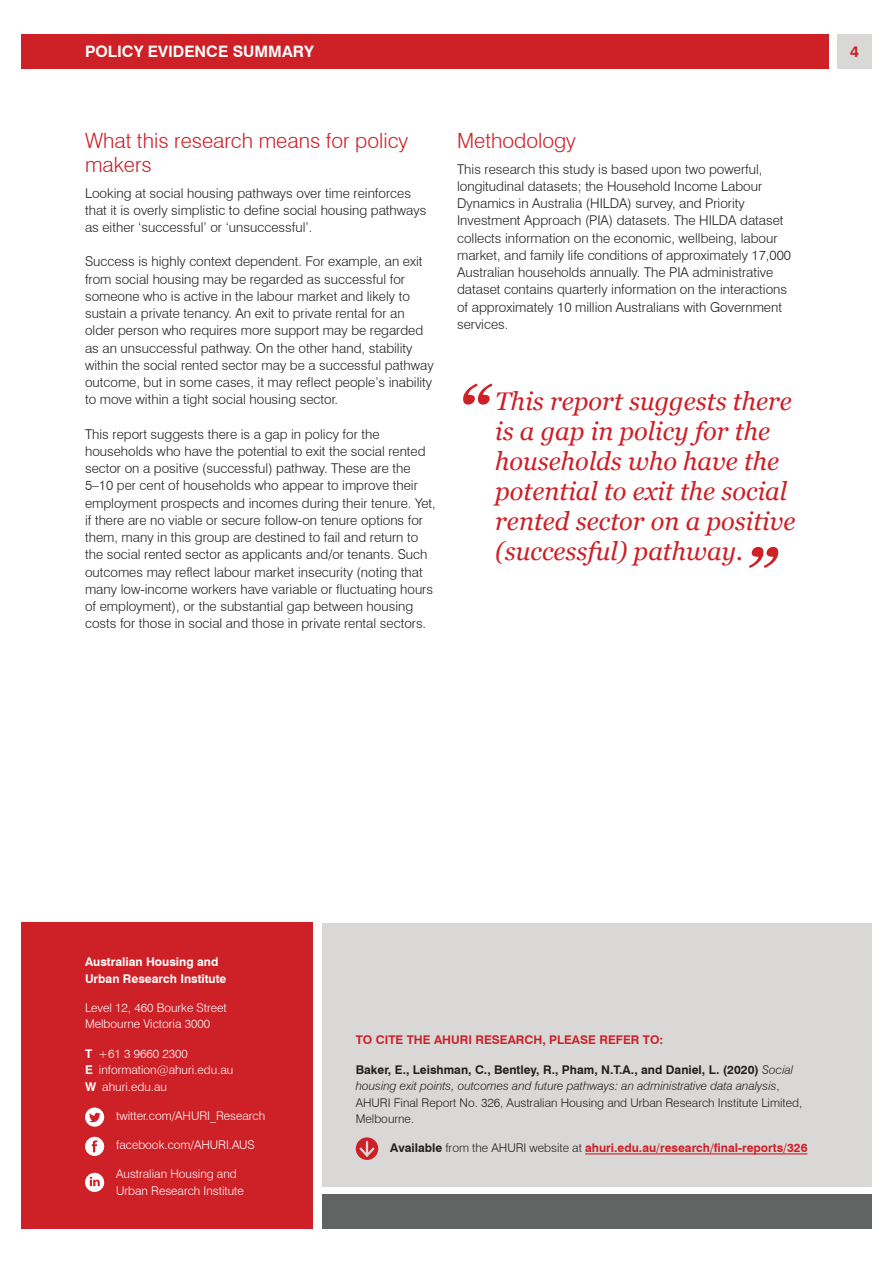
<style>
.page{position:relative;width:893px;height:1263px;background:#fff}
.page>*{position:absolute;margin:0;border:0;box-sizing:border-box;transform-origin:0 0}
.pullquote{font:italic 700 61.5px "Georgia";color:#cd2027}
.pullquote-2{font:italic 25.5px/30px "Georgia";color:#cd2027}
.subheading1{font:300 21px/24px "Swiss 721 BT";color:#cd2027}
.t1{font:700 15.75px "Swiss 721 BT";color:#fff}
.t2{font:700 15.75px "Swiss 721 BT";color:#cd2027}
.body{font:300 13.5px/17.2px "Swiss 721 BT";color:#231f20}
.t3{font:300 12px/16.5px "Swiss 721 BT";color:#231f20}
.t4{font:300 12px/16.5px "Swiss 721 BT";color:#fff}
.t5{font:700 12px "Swiss 721 BT";color:#cd2027}
.t6{font:700 12px/16.5px "Swiss 721 BT";color:#fff}
.s1{font-weight:700}
.s2{font-style:italic}
.s3{color:#231f20}
.s4{font-weight:300;color:#231f20}
</style>
<div class="page">
<div style="left:21px;top:34px;width:808px;height:34px;background:#cd2027"></div>
<div style="left:838px;top:34px;width:34px;height:34px;background:#d9d8d7"></div>
<div style="left:322px;top:923px;width:550px;height:263px;background:#d9d8d7"></div>
<div style="left:322px;top:1195px;width:550px;height:34px;background:#626464"></div>
<div style="left:21px;top:923px;width:292px;height:306px;background:#cd2027"></div>
<svg style="left:85px;top:1107px;width:19px;height:20px"></svg>
<svg style="left:89px;top:1113px;width:12px;height:9px"></svg>
<div style="left:85px;top:1137px;width:19px;height:19px;background:#fff;border-radius:50%"></div>
<svg style="left:92px;top:1140px;width:5px;height:12px"></svg>
<svg style="left:85px;top:1173px;width:19px;height:19px"></svg>
<svg style="left:90px;top:1177px;width:10px;height:9px"></svg>
<hr style="left:585px;top:1153px;width:222px;height:1px;background:#cd2027">
<svg style="left:356px;top:1137px;width:22px;height:23px"></svg>
<svg style="left:357px;top:1142px;width:20px;height:17px"></svg>
<p class="t1" style="left:85px;top:40px;width:230px">POLICY EVIDENCE SUMMARY</p>
<p class="t2" style="left:850px;top:40px;width:10px">4</p>
<p class="subheading1" style="left:85px;top:128px;width:325px">What this research means for policy makers</p>
<p class="body" style="left:85px;top:184px;width:343px">Looking at social housing pathways over time reinforces that it is overly simplistic to define social housing pathways as either ‘successful’ or ‘unsuccessful’.</p>
<p class="body" style="left:85px;top:253px;width:350px">Success is highly context dependent. For example, an exit from social housing may be regarded as successful for someone who is active in the labour market and likely to sustain a private tenancy. An exit to private rental for an older person who requires more support may be regarded as an unsuccessful pathway. On the other hand, stability within the social rented sector may be a successful pathway outcome, but in some cases, it may reflect people’s inability to move within a tight social housing sector.</p>
<p class="body" style="left:85px;top:425px;width:352px">This report suggests there is a gap in policy for the households who have the potential to exit the social rented sector on a positive (successful) pathway. These are the 5–10 per cent of households who appear to improve their employment prospects and incomes during their tenure. Yet, if there are no viable or secure follow-on tenure options for them, many in this group are destined to fail and return to the social rented sector as applicants and/or tenants. Such outcomes may reflect labour market insecurity (noting that many low-income workers have variable or fluctuating hours of employment), or the substantial gap between housing costs for those in social and those in private rental sectors.</p>
<p class="subheading1" style="left:457px;top:128px;width:120px">Methodology</p>
<p class="body" style="left:457px;top:160px;width:335px">This research this study is based upon two powerful, longitudinal datasets; the Household Income Labour Dynamics in Australia (HILDA) survey, and Priority Investment Approach (PIA) datasets. The HILDA dataset collects information on the economic, wellbeing, labour market, and family life conditions of approximately 17,000<br>Australian households annually. The PIA administrative dataset contains quarterly information on the interactions of approximately 10 million Australians with Government services.</p>
<p class="pullquote" style="left:457px;top:368px;width:33px">“</p>
<p class="pullquote-2" style="left:495px;top:386px;width:302px">This report suggests there is a gap in policy for the households who have the potential to exit the social rented sector on a positive (successful) pathway.</p>
<p class="pullquote" style="left:743px;top:532px;width:33px">”</p>
<p class="t6" style="left:85px;top:953px;width:143px">Australian Housing and<br>Urban Research Institute</p>
<p class="t4" style="left:85px;top:999px;width:143px">Level 12, 460 Bourke Street<br>Melbourne Victoria 3000</p>
<p class="t4" style="left:85px;top:1045px;width:150px"><span class="s1">T</span> +61 3 9660 2300<br><span class="s1">E</span> information@ahuri.edu.au<br><span class="s1">W</span> ahuri.edu.au</p>
<p class="t4" style="left:116px;top:1107px;width:151px">twitter.com/AHURI_Research</p>
<p class="t4" style="left:116px;top:1136px;width:140px">facebook.com/AHURI.AUS</p>
<p class="t4" style="left:116px;top:1166px;width:129px">Australian Housing and<br>Urban Research Institute</p>
<p class="t5" style="left:356px;top:1032px;width:309px">TO CITE THE AHURI RESEARCH, PLEASE REFER TO:</p>
<p class="t3" style="left:356px;top:1061px;width:448px"><span class="s1">Baker, E., Leishman, C., Bentley, R., Pham, N.T.A., and Daniel, L. (2020)</span> <span class="s2">Social housing exit points, outcomes and future pathways: an administrative data analysis</span>, AHURI Final Report No. 326, Australian Housing and Urban Research Institute Limited, Melbourne.</p>
<p class="t5" style="left:390px;top:1140px;width:419px"><span class="s3">Available</span> <span class="s4">from the AHURI website at</span> ahuri.edu.au/research/final-reports/326</p>
</div>
